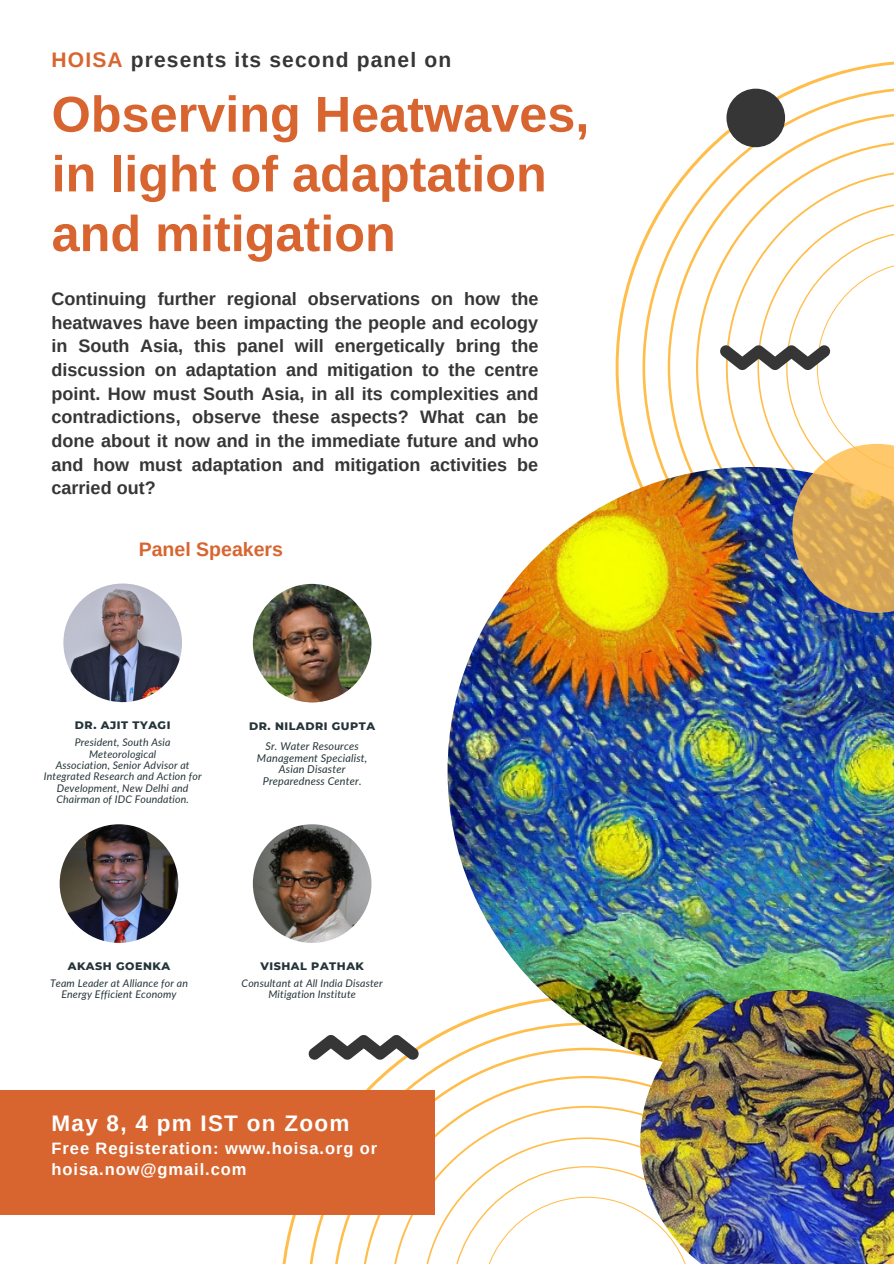
<style>
.page{position:relative;width:894px;height:1264px;background:#fff}
.page>*{position:absolute;margin:0;border:0;box-sizing:border-box;transform-origin:0 0}
.t1{font:700 50.4px/59.7px "Arimo";color:#d86530}
.t2{font:700 22.5px "Arimo";letter-spacing:.055em;color:#fff}
.t3{font:700 21px "Arimo";letter-spacing:.055em;color:#363636}
.t4{font:700 19.5px "Arimo";color:#d86530}
.t5{font:700 18px/23.7px "Arimo";color:#363636;text-align:justify}
.t6{font:700 16.5px/21.5px "Arimo";letter-spacing:.055em;color:#fff}
.t7{font:800 11.1px "Montserrat";letter-spacing:.05em;color:#253439}
.t8{font:italic 10.8px/11.7px "Lato";letter-spacing:.015em;color:#253439;text-align:center}
.t9{font:italic 10.5px/11.4px "Lato";letter-spacing:.015em;color:#253439;text-align:center}
.s1{color:#d86530}
</style>
<div class="page">
<svg style="left:615px;top:61px;width:278px;height:406px"></svg>
<svg style="left:642px;top:87px;width:251px;height:380px"></svg>
<svg style="left:307px;top:1029px;width:333px;height:234px"></svg>
<div style="left:0;top:1089px;width:435px;height:125px;background:#d86530"></div>
<img style="left:447px;top:467px;width:446px;height:608px">
<img style="left:719px;top:202px;width:174px;height:411px">
<div style="left:726px;top:89px;width:58px;height:58px;background:#363636;border-radius:50%"></div>
<svg style="left:308px;top:1034px;width:111px;height:25px"></svg>
<img style="left:63px;top:583px;width:119px;height:119px;border-radius:50%">
<img style="left:640px;top:990px;width:253px;height:273px">
<img style="left:253px;top:584px;width:118px;height:118px;border-radius:50%">
<img style="left:60px;top:824px;width:118px;height:118px;border-radius:50%">
<img style="left:253px;top:824px;width:118px;height:118px;border-radius:50%">
<p class="t3" style="left:52px;top:48px;width:401px"><span class="s1">HOISA</span> presents its second panel on</p>
<p class="t1" style="left:52px;top:84px;width:539px">Observing Heatwaves, in light of adaptation and mitigation</p>
<p class="t5" style="left:52px;top:287px;width:488px">Continuing further regional observations on how the heatwaves have been impacting the people and ecology in South Asia, this panel will energetically bring the discussion on adaptation and mitigation to the centre point. How must South Asia, in all its complexities and contradictions, observe these aspects? What can be done about it now and in the immediate future and who and how must adaptation and mitigation activities be carried out?</p>
<p class="t4" style="left:139px;top:538px;width:146px">Panel Speakers</p>
<p class="t7" style="left:75px;top:718px;width:97px">DR. AJIT TYAGI</p>
<p class="t9" style="left:75px;top:736px;width:97px">President, South Asia<br>Meteorological</p>
<p class="t9" style="left:44px;top:759px;width:159px">Association, Senior Advisor at<br>Integrated Research and Action for</p>
<p class="t9" style="left:56px;top:782px;width:134px;text-align:left">Development, New Delhi and<br>Chairman of IDC Foundation.</p>
<p class="t7" style="left:249px;top:719px;width:128px">DR. NILADRI GUPTA</p>
<p class="t8" style="left:257px;top:739px;width:112px">Sr. Water Resources<br>Management Specialist,<br>Asian Disaster<br>Preparedness Center.</p>
<p class="t7" style="left:68px;top:959px;width:104px">AKASH GOENKA</p>
<p class="t9" style="left:50px;top:977px;width:139px">Team Leader at Alliance for an<br>Energy Efficient Economy</p>
<p class="t7" style="left:260px;top:959px;width:105px">VISHAL PATHAK</p>
<p class="t9" style="left:241px;top:977px;width:142px">Consultant at All India Disaster<br>Mitigation Institute</p>
<p class="t2" style="left:52px;top:1110px;width:299px">May 8, 4 pm IST on Zoom</p>
<p class="t6" style="left:52px;top:1137px;width:327px">Free Registeration: www.hoisa.org or hoisa.now@gmail.com</p>
</div>
